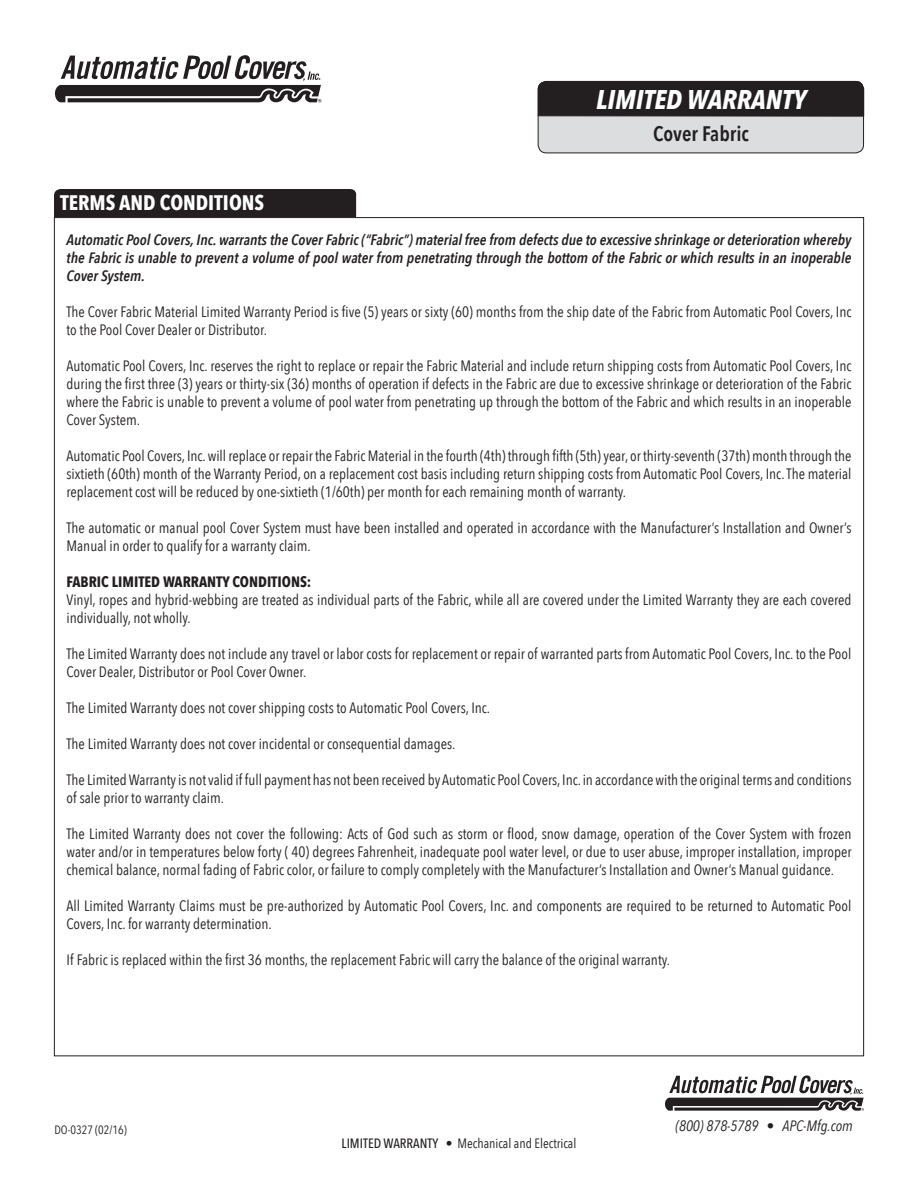
<style>
.page{position:relative;width:918px;height:1188px;background:#fff}
.page>*{position:absolute;margin:0;border:0;box-sizing:border-box;transform-origin:0 0}
.t1{font:italic 700 27px "Avenir Next Condensed";color:#fff}
.t2{font:700 21px "Avenir Next Condensed";color:#fff}
.t3{font:600 21px "Avenir Next Condensed";color:#231f20}
.t4{font:15px/18px "Avenir Next Condensed";color:#231f20}
.t5{font:italic 600 15px/18px "Avenir Next Condensed";color:#231f20;text-align:justify}
.t6{font:700 15px "Avenir Next Condensed";color:#231f20}
.t7{font:italic 15px "Avenir Next Condensed";color:#231f20}
.t8{font:13.5px "Avenir Next Condensed";color:#231f20}
.t9{font:12px "Avenir Next Condensed";color:#231f20}
.s1{font-weight:500}
</style>
<div class="page">
<svg style="left:54px;top:55px;width:267px;height:48px"></svg>
<div style="left:538px;top:81px;width:326px;height:72px;background:#dcdddf;border-radius:8px"></div>
<div style="left:538px;top:81px;width:326px;height:72px;border:1px solid #231f20;border-radius:8px"></div>
<div style="left:537px;top:81px;width:328px;height:36px;background:#231f20"></div>
<div style="left:54px;top:189px;width:302px;height:28px;background:#231f20"></div>
<svg style="left:665px;top:1075px;width:199px;height:36px"></svg>
<p class="t1" style="left:596px;top:83px;width:212px">LIMITED WARRANTY</p>
<p class="t3" style="left:653px;top:115px;width:97px">Cover Fabric</p>
<p class="t2" style="left:60px;top:190px;width:206px">TERMS AND CONDITIONS</p>
<p class="t5" style="left:67px;top:230px;width:786px">Automatic Pool Covers, Inc. warrants the Cover Fabric (“Fabric”) material free from defects due to excessive shrinkage or deterioration whereby the Fabric is unable to prevent a volume of pool water from penetrating through the bottom of the Fabric or which results in an inoperable Cover System.</p>
<p class="t4" style="left:67px;top:302px;width:786px">The Cover Fabric Material Limited Warranty Period is five (5) years or sixty (60) months from the ship date of the Fabric from Automatic Pool Covers, Inc to the Pool Cover Dealer or Distributor.</p>
<p class="t4" style="left:67px;top:356px;width:786px;text-align:justify">Automatic Pool Covers, Inc. reserves the right to replace or repair the Fabric Material and include return shipping costs from Automatic Pool Covers, Inc during the first three (3) years or thirty-six (36) months of operation if defects in the Fabric are due to excessive shrinkage or deterioration of the Fabric where the Fabric is unable to prevent a volume of pool water from penetrating up through the bottom of the Fabric and which results in an inoperable Cover System.</p>
<p class="t4" style="left:67px;top:446px;width:786px;text-align:justify">Automatic Pool Covers, Inc. will replace or repair the Fabric Material in the fourth (4th) through fifth (5th) year, or thirty-seventh (37th) month through the sixtieth (60th) month of the Warranty Period, on a replacement cost basis including return shipping costs from Automatic Pool Covers, Inc. The material replacement cost will be reduced by one-sixtieth (1/60th) per month for each remaining month of warranty.</p>
<p class="t4" style="left:67px;top:518px;width:786px">The automatic or manual pool Cover System must have been installed and operated in accordance with the Manufacturer’s Installation and Owner’s<br>Manual in order to qualify for a warranty claim.</p>
<p class="t6" style="left:67px;top:572px;width:246px">FABRIC LIMITED WARRANTY CONDITIONS:</p>
<p class="t4" style="left:67px;top:590px;width:786px">Vinyl, ropes and hybrid-webbing are treated as individual parts of the Fabric, while all are covered under the Limited Warranty they are each covered individually, not wholly.</p>
<p class="t4" style="left:67px;top:644px;width:786px">The Limited Warranty does not include any travel or labor costs for replacement or repair of warranted parts from Automatic Pool Covers, Inc. to the Pool<br>Cover Dealer, Distributor or Pool Cover Owner.</p>
<p class="t4" style="left:67px;top:698px;width:425px">The Limited Warranty does not cover shipping costs to Automatic Pool Covers, Inc.</p>
<p class="t4" style="left:67px;top:734px;width:390px">The Limited Warranty does not cover incidental or consequential damages.</p>
<p class="t4" style="left:67px;top:770px;width:786px">The Limited Warranty is not valid if full payment has not been received by Automatic Pool Covers, Inc. in accordance with the original terms and conditions of sale prior to warranty claim.</p>
<p class="t4" style="left:67px;top:824px;width:786px;text-align:justify">The Limited Warranty does not cover the following: Acts of God such as storm or flood, snow damage, operation of the Cover System with frozen water and/or in temperatures below forty ( 40) degrees Fahrenheit, inadequate pool water level, or due to user abuse, improper installation, improper chemical balance, normal fading of Fabric color, or failure to comply completely with the Manufacturer’s Installation and Owner’s Manual guidance.</p>
<p class="t4" style="left:67px;top:896px;width:786px">All Limited Warranty Claims must be pre-authorized by Automatic Pool Covers, Inc. and components are required to be returned to Automatic Pool<br>Covers, Inc. for warranty determination.</p>
<p class="t4" style="left:67px;top:950px;width:605px">If Fabric is replaced within the first 36 months, the replacement Fabric will carry the balance of the original warranty.</p>
<p class="t9" style="left:54px;top:1120px;width:74px">DO-0327 (02/16)</p>
<p class="t7" style="left:675px;top:1117px;width:179px">(800) 878-5789 • APC-Mfg.com</p>
<p class="t8" style="left:342px;top:1131px;width:236px"><span class="s1">LIMITED WARRANTY</span> • Mechanical and Electrical</p>
</div>
